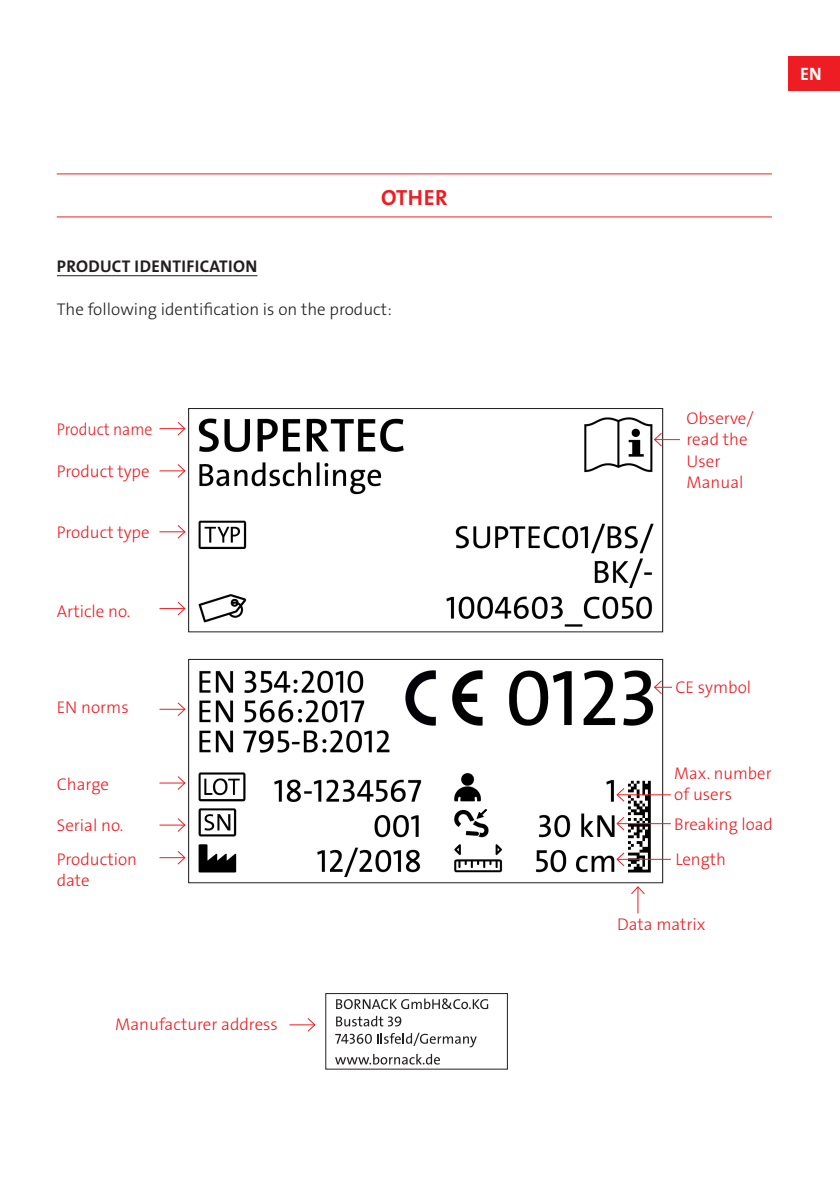
<style>
.page{position:relative;width:840px;height:1191px;background:#fff}
.page>*{position:absolute;margin:0;border:0;box-sizing:border-box;transform-origin:0 0}
.t1{font:700 22px "The Mix E2 s";letter-spacing:.02em;color:#ee1d23}
.t2{font:18px "The Sans LP7 Bld";color:#fff}
.t3{font:17px/21.6px "The Sans LP3 Lig";color:#ee1d23}
.t4{font:17px "The Sans LP3 Lig";color:#231f20}
.t5{font:700 17px "The Mix E2 s";letter-spacing:.02em;color:#231f20}
.t6{font:17px "The Sans LP3 Lig";color:#ee1d23;scale:.93 1}
</style>
<div class="page">
<div style="left:788px;top:57px;width:51px;height:34px;background:#ee1d23"></div>
<hr style="left:57px;top:275px;width:200px;height:1px;background:#231f20">
<hr style="left:57px;top:173px;width:714px;height:1px;background:#ee1d23">
<hr style="left:57px;top:216px;width:714px;height:1px;background:#ee1d23">
<img style="left:198px;top:417px;width:456px;height:210px">
<div style="left:188px;top:408px;width:474px;height:224px;border:1px solid #231f20"></div>
<img style="left:198px;top:670px;width:462px;height:208px">
<div style="left:188px;top:659px;width:474px;height:224px;border:1px solid #231f20"></div>
<svg style="left:159px;top:422px;width:27px;height:14px"></svg>
<svg style="left:652px;top:432px;width:27px;height:15px"></svg>
<svg style="left:159px;top:464px;width:27px;height:14px"></svg>
<svg style="left:159px;top:525px;width:27px;height:14px"></svg>
<svg style="left:159px;top:601px;width:27px;height:15px"></svg>
<svg style="left:159px;top:776px;width:27px;height:14px"></svg>
<svg style="left:289px;top:1018px;width:27px;height:14px"></svg>
<svg style="left:159px;top:818px;width:27px;height:14px"></svg>
<svg style="left:159px;top:851px;width:27px;height:14px"></svg>
<svg style="left:159px;top:702px;width:27px;height:14px"></svg>
<svg style="left:631px;top:886px;width:14px;height:27px"></svg>
<hr style="left:616px;top:823px;width:54px;height:1px;background:#ee1d23">
<svg style="left:615px;top:815px;width:10px;height:16px"></svg>
<hr style="left:616px;top:794px;width:54px;height:1px;background:#ee1d23">
<svg style="left:615px;top:787px;width:10px;height:15px"></svg>
<hr style="left:616px;top:859px;width:54px;height:1px;background:#ee1d23">
<svg style="left:615px;top:851px;width:10px;height:16px"></svg>
<svg style="left:652px;top:679px;width:19px;height:16px"></svg>
<svg style="left:336px;top:998px;width:152px;height:11px"></svg>
<svg style="left:336px;top:1015px;width:65px;height:11px"></svg>
<svg style="left:335px;top:1033px;width:36px;height:10px"></svg>
<svg style="left:377px;top:1032px;width:99px;height:15px"></svg>
<svg style="left:335px;top:1054px;width:105px;height:10px"></svg>
<div style="left:325px;top:993px;width:182px;height:76px;border:1px solid #231f20"></div>
<p class="t1" style="left:381px;top:183px;width:68px">OTHER</p>
<p class="t5" style="left:57px;top:255px;width:202px">PRODUCT IDENTIFICATION</p>
<p class="t4" style="left:57px;top:298px;width:336px">The following identification is on the product:</p>
<p class="t6" style="left:57px;top:418px;width:104px">Product name</p>
<p class="t3" style="left:57px;top:460px;width:94px">Product type</p>
<p class="t3" style="left:57px;top:522px;width:94px">Product type</p>
<p class="t3" style="left:57px;top:600px;width:75px">Article no.</p>
<p class="t3" style="left:57px;top:697px;width:73px">EN norms</p>
<p class="t3" style="left:57px;top:773px;width:54px">Charge</p>
<p class="t3" style="left:57px;top:814px;width:68px">Serial no.</p>
<p class="t3" style="left:57px;top:848px;width:82px">Production date</p>
<p class="t3" style="left:115px;top:1013px;width:164px">Manufacturer address</p>
<p class="t2" style="left:799px;top:63px;width:23px">EN</p>
<p class="t3" style="left:686px;top:407px;width:69px">Observe/ read the<br>User<br>Manual</p>
<p class="t3" style="left:675px;top:676px;width:77px">CE symbol</p>
<p class="t3" style="left:674px;top:762px;width:99px">Max. number of users</p>
<p class="t3" style="left:674px;top:813px;width:100px">Breaking load</p>
<p class="t3" style="left:675px;top:848px;width:52px">Length</p>
<p class="t3" style="left:617px;top:913px;width:90px">Data matrix</p>
</div>
